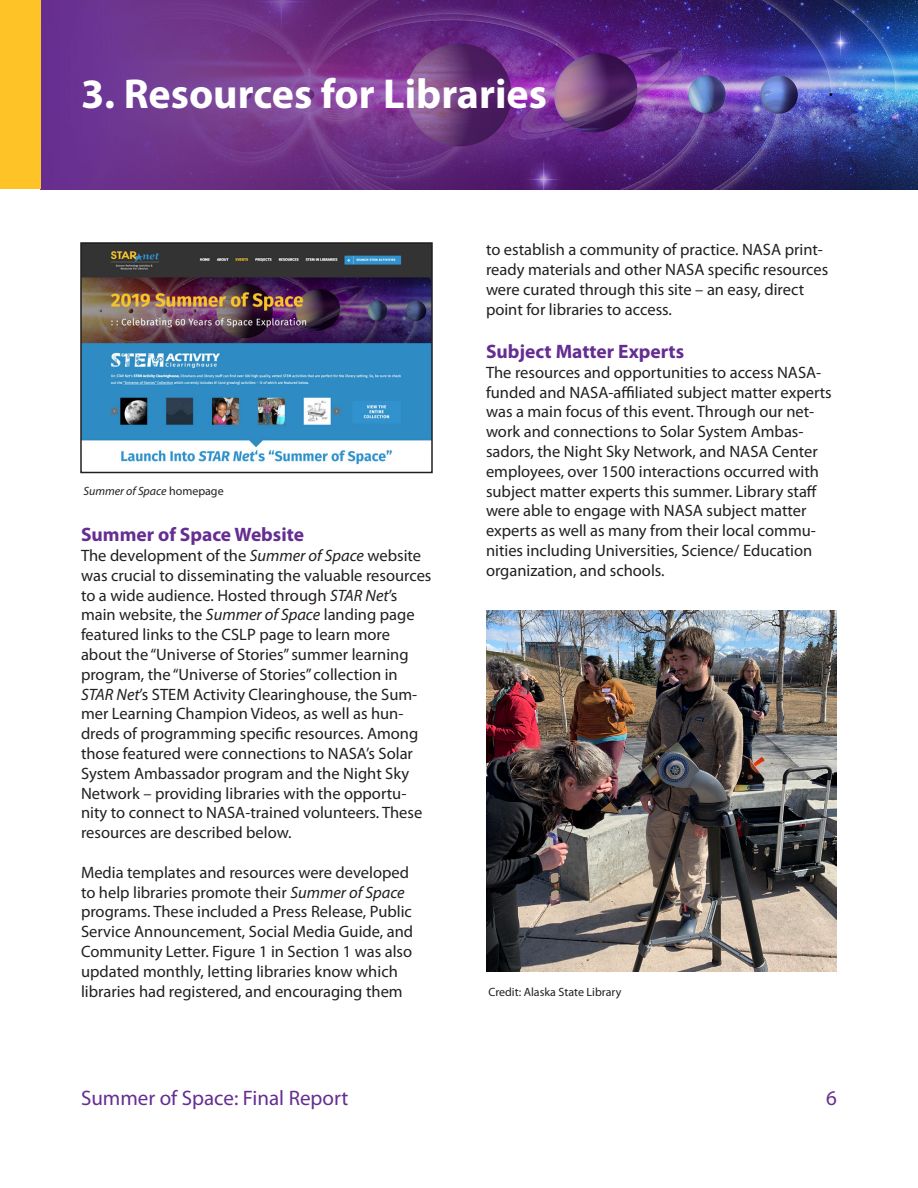
<style>
.page{position:relative;width:918px;height:1188px;background:#fff}
.page>*{position:absolute;margin:0;border:0;box-sizing:border-box;transform-origin:0 0}
.Section_Headers{font:700 42px "Myriad Pro";color:#fff}
.t1{font:21px "Myriad Pro";color:#652d91}
.Subsection_Header{font:700 19.5px "Myriad Pro";color:#652d91}
.Paragraph{font:16.5px/19.8px "Myriad Pro";color:#231f20}
.t2{font:12px "Myriad Pro";color:#231f20}
.t3{font:italic 12px "Myriad Pro";color:#231f20}
.s1{font-style:normal}
.s2{font-style:italic}
</style>
<div class="page">
<img style="left:40px;top:0;width:878px;height:189px">
<div style="left:0;top:0;width:40px;height:189px;background:#fec427"></div>
<img style="left:83px;top:245px;width:347px;height:220px">
<div style="left:80px;top:242px;width:353px;height:231px;border:2px solid #231f20"></div>
<img style="left:486px;top:610px;width:351px;height:361px">
<h2 class="Section_Headers" style="left:81px;top:66px;width:467px">3. Resources for Libraries</h2>
<p class="t3" style="left:83px;top:484px;width:142px">Summer of Space <span class="s1">homepage</span></p>
<p class="Subsection_Header" style="left:81px;top:522px;width:225px">Summer of Space Website</p>
<p class="Paragraph" style="left:81px;top:545px;width:352px">The development of the <span class="s2">Summer of Space</span> website was crucial to disseminating the valuable resources to a wide audience. Hosted through <span class="s2">STAR Net</span>’s main website, the <span class="s2">Summer of Space</span> landing page featured links to the CSLP page to learn more about the “Universe of Stories” summer learning program, the “Universe of Stories” collection in <span class="s2">STAR Net</span>’s STEM Activity Clearinghouse, the Sum&shy;mer Learning Champion Videos, as well as hun&shy;dreds of programming specific resources. Among those featured were connections to NASA’s Solar System Ambassador program and the Night Sky Network – providing libraries with the opportu&shy;nity to connect to NASA-trained volunteers. These resources are described below.</p>
<p class="Paragraph" style="left:81px;top:862px;width:334px">Media templates and resources were developed to help libraries promote their <span class="s2">Summer of Space </span>programs. These included a Press Release, Public Service Announcement, Social Media Guide, and Community Letter. Figure 1 in Section 1 was also updated monthly, letting libraries know which libraries had registered, and encouraging them</p>
<p class="Paragraph" style="left:486px;top:240px;width:344px">to establish a community of practice. NASA print&shy;ready materials and other NASA specific resources were curated through this site – an easy, direct point for libraries to access.</p>
<p class="Subsection_Header" style="left:486px;top:339px;width:200px">Subject Matter Experts</p>
<p class="Paragraph" style="left:486px;top:362px;width:347px">The resources and opportunities to access NASA&shy;funded and NASA-affiliated subject matter experts was a main focus of this event. Through our net&shy;work and connections to Solar System Ambas&shy;sadors, the Night Sky Network, and NASA Center employees, over 1500 interactions occurred with subject matter experts this summer. Library staff were able to engage with NASA subject matter experts as well as many from their local commu&shy;nities including Universities, Science/ Education organization, and schools.</p>
<p class="t2" style="left:488px;top:984px;width:135px">Credit: Alaska State Library</p>
<p class="t1" style="left:81px;top:1085px;width:269px">Summer of Space: Final Report</p>
<p class="t1" style="left:826px;top:1085px;width:12px">6</p>
</div>
